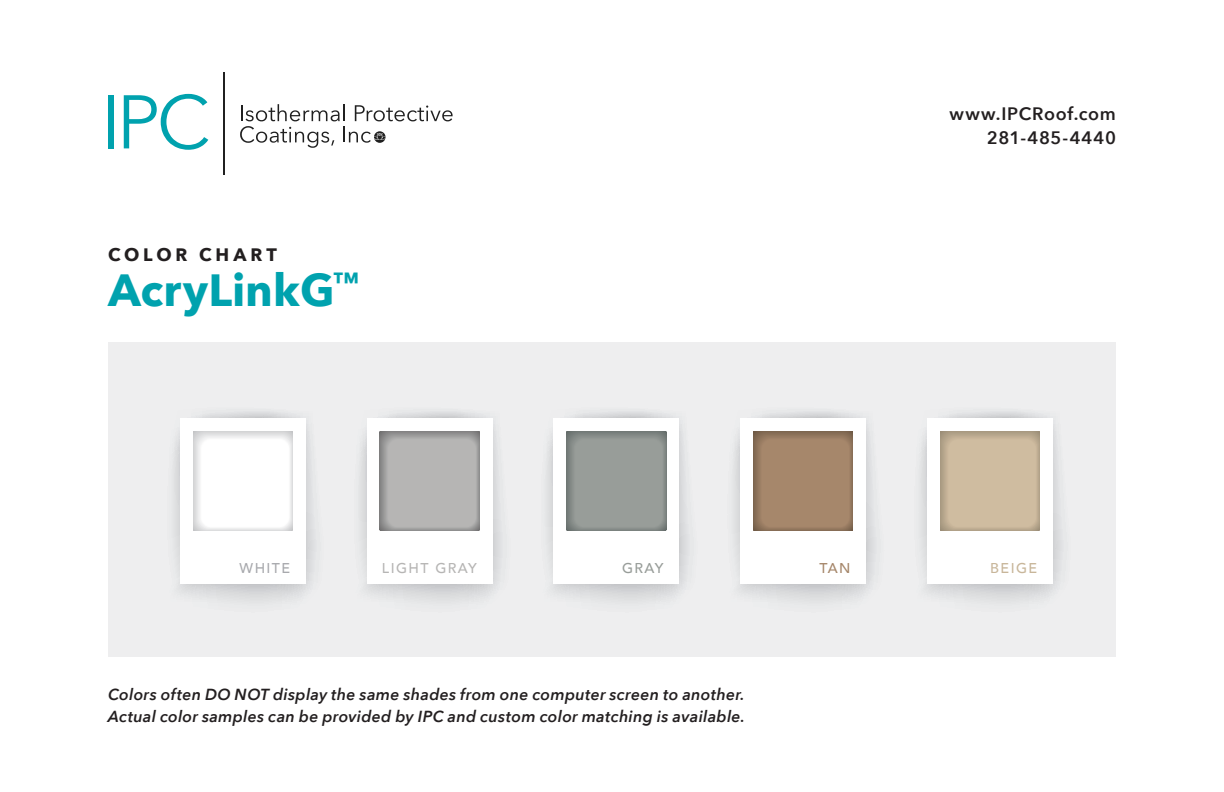
<style>
.page{position:relative;width:1224px;height:792px;background:#fff}
.page>*{position:absolute;margin:0;border:0;box-sizing:border-box;transform-origin:0 0}
.t1{font:700 45px "Avenir Next";color:#00a2ae}
.t2{font:600 18px/24px "Avenir Next";letter-spacing:.04em;color:#231f20;text-align:right}
.t3{font:700 18px "Avenir Next";letter-spacing:.215em;color:#231f20}
.t4{font:italic 600 16px/22px "Avenir Next";letter-spacing:.015em;color:#231f20}
.t5{font:500 14.2px "Avenir";letter-spacing:.1em;color:#b6b5b4}
.t6{font:500 14.2px "Avenir";letter-spacing:.1em;color:#a8a9ad}
.t7{font:500 14.2px "Avenir";letter-spacing:.1em;color:#c8b69a}
.t8{font:500 14.2px "Avenir";color:#989d99}
.t9{font:500 14.2px "Avenir";color:#a6876b}
</style>
<div class="page">
<div style="left:108px;top:95px;width:5px;height:53px;background:#00a2ae"></div>
<svg style="left:124px;top:94px;width:84px;height:56px"></svg>
<hr style="left:223px;top:72px;width:2px;height:103px;background:#202020">
<svg style="left:240px;top:104px;width:213px;height:44px"></svg>
<div style="left:108px;top:342px;width:1008px;height:315px;background:#eeeeef"></div>
<svg style="left:173px;top:411px;width:143px;height:192px"></svg>
<div style="left:180px;top:418px;width:125px;height:166px;background:#fff"></div>
<div style="left:195px;top:433px;width:98px;height:98px;background:#ddddde;border-radius:11px"></div>
<div style="left:196px;top:434px;width:96px;height:96px;background:#e2e3e4;border-radius:11px"></div>
<div style="left:197px;top:435px;width:95px;height:95px;background:#e6e6e7;border-radius:11px"></div>
<div style="left:198px;top:436px;width:93px;height:93px;background:#eeeeef;border-radius:10px"></div>
<div style="left:199px;top:437px;width:91px;height:91px;background:#f2f2f3;border-radius:10px"></div>
<div style="left:200px;top:438px;width:90px;height:90px;background:#f7f7f7;border-radius:10px"></div>
<div style="left:201px;top:439px;width:88px;height:88px;background:#fefefe;border-radius:10px"></div>
<svg style="left:359px;top:411px;width:143px;height:192px"></svg>
<div style="left:367px;top:418px;width:125px;height:166px;background:#fff"></div>
<svg style="left:380px;top:431px;width:99px;height:100px"></svg>
<div style="left:383px;top:435px;width:96px;height:95px;background:#a0a09f;border-radius:11px"></div>
<div style="left:385px;top:437px;width:92px;height:92px;background:#a9a9a9;border-radius:10px"></div>
<div style="left:387px;top:438px;width:89px;height:90px;background:#aeaeae;border-radius:10px"></div>
<div style="left:388px;top:440px;width:88px;height:87px;background:#b6b5b4;border-radius:10px"></div>
<svg style="left:546px;top:411px;width:143px;height:192px"></svg>
<div style="left:554px;top:418px;width:125px;height:166px;background:#fff"></div>
<svg style="left:567px;top:431px;width:99px;height:100px"></svg>
<div style="left:569px;top:433px;width:97px;height:98px;background:#7c8380;border-radius:11px"></div>
<div style="left:571px;top:436px;width:94px;height:93px;background:#878d89;border-radius:10px"></div>
<div style="left:574px;top:438px;width:89px;height:90px;background:#939894;border-radius:10px"></div>
<div style="left:575px;top:440px;width:87px;height:87px;background:#989d99;border-radius:10px"></div>
<svg style="left:733px;top:411px;width:143px;height:192px"></svg>
<div style="left:740px;top:418px;width:126px;height:166px;background:#fff"></div>
<svg style="left:753px;top:431px;width:100px;height:100px"></svg>
<div style="left:756px;top:433px;width:97px;height:98px;background:#886e57;border-radius:11px"></div>
<div style="left:758px;top:435px;width:94px;height:94px;background:#91765d;border-radius:11px"></div>
<div style="left:759px;top:437px;width:92px;height:91px;background:#a18267;border-radius:10px"></div>
<div style="left:762px;top:440px;width:87px;height:87px;background:#a6876b;border-radius:10px"></div>
<svg style="left:920px;top:411px;width:143px;height:192px"></svg>
<div style="left:927px;top:418px;width:125px;height:166px;background:#fff"></div>
<div style="left:942px;top:433px;width:98px;height:98px;background:#b1a189;border-radius:11px"></div>
<div style="left:943px;top:434px;width:96px;height:96px;background:#b6a68c;border-radius:11px"></div>
<div style="left:944px;top:435px;width:95px;height:95px;background:#b9a88f;border-radius:11px"></div>
<div style="left:945px;top:436px;width:93px;height:93px;background:#c0ae94;border-radius:10px"></div>
<div style="left:946px;top:437px;width:91px;height:91px;background:#c4b297;border-radius:10px"></div>
<div style="left:947px;top:438px;width:90px;height:90px;background:#c8b69a;border-radius:10px"></div>
<div style="left:948px;top:439px;width:88px;height:88px;background:#cdbb9f;border-radius:10px"></div>
<p class="t3" style="left:108px;top:239px;width:170px">COLOR CHART</p>
<h1 class="t1" style="left:108px;top:251px;width:253px">AcryLinkG<sup>™</sup></h1>
<p class="t2" style="left:950px;top:101px;width:168px">www.IPCRoof.com<br>281-485-4440</p>
<p class="t6" style="left:240px;top:556px;width:52px">WHITE</p>
<p class="t5" style="left:382px;top:556px;width:96px">LIGHT GRAY</p>
<p class="t8" style="left:622px;top:556px;width:43px">GRAY</p>
<p class="t9" style="left:819px;top:556px;width:32px">TAN</p>
<p class="t7" style="left:990px;top:556px;width:48px">BEIGE</p>
<p class="t4" style="left:108px;top:683px;width:639px">Colors often DO NOT display the same shades from one computer screen to another.<br>Actual color samples can be provided by IPC and custom color matching is available.</p>
</div>
